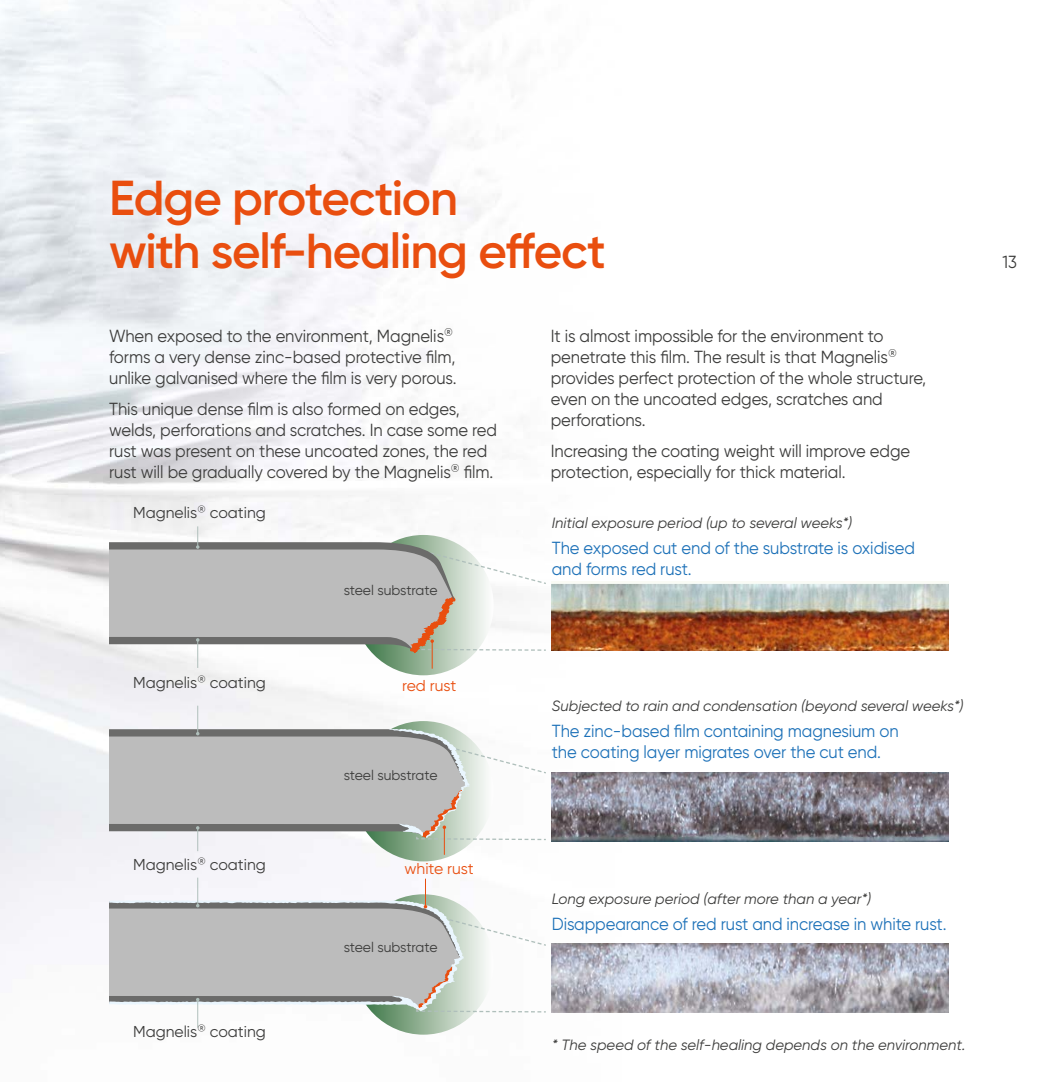
<style>
.page{position:relative;width:1042px;height:1082px;background:#fff}
.page>*{position:absolute;margin:0;border:0;box-sizing:border-box;transform-origin:0 0}
.t1{font:600 49px/52.5px "Gilro";letter-spacing:-.025em;color:#e94e0f}
.t2{font:17.5px/21px "Gilro";letter-spacing:-.005em;color:#3c3c3b;scale:.95 1}
.t3{font:17.5px/21px "Gilro";letter-spacing:-.005em;color:#1d71b8;scale:.95 1}
.t4{font:15.75px "Gilro";color:#3c3c3b}
.t5{font:15.75px "Gilro";color:#e94e0f}
.t6{font:italic 14.88px "Gilro";color:#3c3c3b}
.t7{font:14px "Gilro";letter-spacing:-.01em;color:#3c3c3b}
</style>
<div class="page">
<img style="left:0;top:0;width:838px;height:1035px">
<img style="left:552px;top:581px;width:396px;height:69px">
<img style="left:552px;top:772px;width:396px;height:69px">
<img style="left:552px;top:943px;width:396px;height:69px">
<svg style="left:109px;top:877px;width:438px;height:150px"></svg>
<svg style="left:109px;top:526px;width:438px;height:142px"></svg>
<svg style="left:109px;top:705px;width:438px;height:149px"></svg>
<h1 class="t1" style="left:109px;top:172px;width:498px">Edge protection<br>with self-healing effect</h1>
<p class="t2" style="left:109px;top:325px;width:367px">When exposed to the environment, Magnelis® forms a very dense zinc-based protective film, unlike galvanised where the film is very porous.</p>
<p class="t2" style="left:109px;top:398px;width:410px">This unique dense film is also formed on edges, welds, perforations and scratches. In case some red rust was present on these uncoated zones, the red rust will be gradually covered by the Magnelis® film.</p>
<p class="t4" style="left:133px;top:503px;width:134px">Magnelis® coating</p>
<p class="t4" style="left:133px;top:672px;width:134px">Magnelis® coating</p>
<p class="t4" style="left:133px;top:855px;width:134px">Magnelis® coating</p>
<p class="t4" style="left:133px;top:1021px;width:134px">Magnelis® coating</p>
<p class="t7" style="left:344px;top:581px;width:95px">steel substrate</p>
<p class="t5" style="left:402px;top:675px;width:56px">red rust</p>
<p class="t7" style="left:344px;top:766px;width:95px">steel substrate</p>
<p class="t5" style="left:404px;top:858px;width:71px">white rust</p>
<p class="t7" style="left:344px;top:938px;width:95px">steel substrate</p>
<p class="t2" style="left:551px;top:325px;width:397px">It is almost impossible for the environment to penetrate this film. The result is that Magnelis® provides perfect protection of the whole structure, even on the uncoated edges, scratches and perforations.</p>
<p class="t2" style="left:551px;top:440px;width:380px">Increasing the coating weight will improve edge protection, especially for thick material.</p>
<p class="t6" style="left:552px;top:513px;width:302px">Initial exposure period (up to several weeks*)</p>
<p class="t3" style="left:552px;top:537px;width:384px">The exposed cut end of the substrate is oxidised and forms red rust.</p>
<p class="t6" style="left:552px;top:697px;width:413px">Subjected to rain and condensation (beyond several weeks*)</p>
<p class="t3" style="left:552px;top:720px;width:366px">The zinc-based film containing magnesium on the coating layer migrates over the cut end.</p>
<p class="t6" style="left:552px;top:889px;width:321px">Long exposure period (after more than a year*)</p>
<p class="t3" style="left:552px;top:913px;width:417px">Disappearance of red rust and increase in white rust.</p>
<p class="t6" style="left:552px;top:1035px;width:415px">* The speed of the self-healing depends on the environment.</p>
<p class="t2" style="left:1002px;top:251px;width:17px">13</p>
</div>
